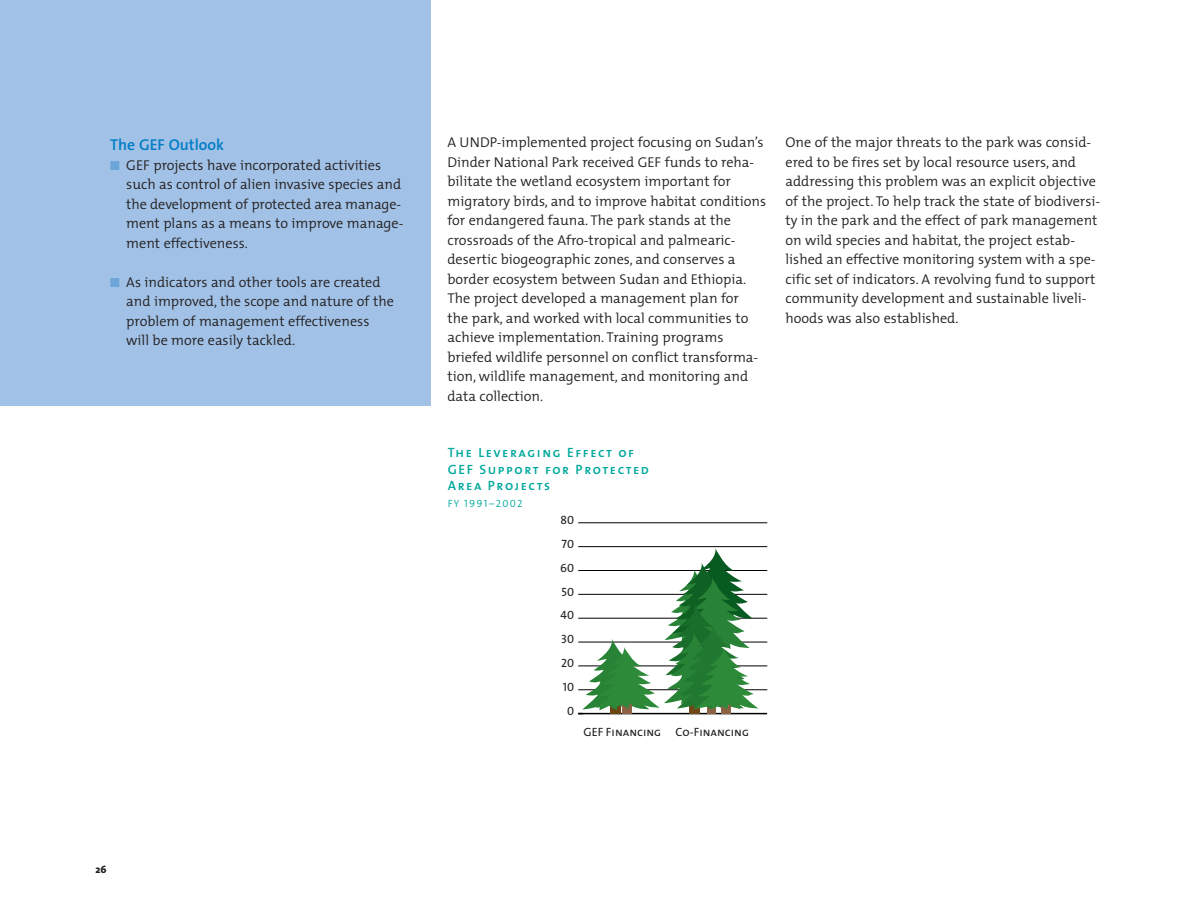
<style>
.page{position:relative;width:1188px;height:918px;background:#fff}
.page>*{position:absolute;margin:0;border:0;box-sizing:border-box;transform-origin:0 0}
.t1{font:600 15.75px "The Sans";color:#007dc5}
.t2{font:300 14.25px/19.5px "The Mix";color:#231f20}
.t3{font:13.5px/16.5px "The Mix Semi Bold Caps";letter-spacing:.115em;color:#00a99c}
.t4{font:12px "The Mix Caps";color:#231f20}
.t5{font:10.5px "The Mix Semi Light Caps";letter-spacing:.115em;color:#00a99c}
.t6{font:800 10.5px "The Mix";color:#231f20}
.s1{color:#6ba5d9}
</style>
<div class="page">
<div style="left:0;top:0;width:431px;height:406px;background:#a1c1e6"></div>
<hr style="left:578px;top:713px;width:189px;height:1px;background:#000">
<hr style="left:578px;top:689px;width:189px;height:1px;background:#000">
<hr style="left:578px;top:666px;width:189px;height:1px;background:#000">
<hr style="left:578px;top:642px;width:189px;height:1px;background:#000">
<hr style="left:578px;top:618px;width:189px;height:1px;background:#000">
<hr style="left:578px;top:594px;width:189px;height:1px;background:#000">
<hr style="left:578px;top:570px;width:189px;height:1px;background:#000">
<hr style="left:578px;top:546px;width:189px;height:1px;background:#000">
<hr style="left:578px;top:522px;width:189px;height:1px;background:#000">
<svg style="left:578px;top:548px;width:180px;height:166px"></svg>
<p class="t1" style="left:110px;top:139px;width:116px">The GEF Outlook</p>
<p class="t2" style="left:126px;top:157px;width:279px;text-indent:-16px"><span class="s1">■</span> GEF projects have incorporated activities such as control of alien invasive species and the development of protected area manage&shy;ment plans as a means to improve manage&shy;ment effectiveness.</p>
<p class="t2" style="left:126px;top:274px;width:269px;text-indent:-16px"><span class="s1">■</span> As indicators and other tools are created and improved, the scope and nature of the problem of management effectiveness will be more easily tackled.</p>
<p class="t2" style="left:448px;top:134px;width:320px">A UNDP-implemented project focusing on Sudan’s Dinder National Park received GEF funds to reha&shy;bilitate the wetland ecosystem important for migratory birds, and to improve habitat conditions for endangered fauna. The park stands at the crossroads of the Afro-tropical and palmearic&shy;desertic biogeographic zones, and conserves a border ecosystem between Sudan and Ethiopia.<br>The project developed a management plan for<br>the park, and worked with local communities to achieve implementation. Training programs briefed wildlife personnel on conflict transforma&shy;tion, wildlife management, and monitoring and data collection.</p>
<p class="t2" style="left:786px;top:134px;width:316px">One of the major threats to the park was consid&shy;ered to be fires set by local resource users, and addressing this problem was an explicit objective of the project. To help track the state of biodiversi&shy;ty in the park and the effect of park management on wild species and habitat, the project estab&shy;lished an effective monitoring system with a spe&shy;cific set of indicators. A revolving fund to support community development and sustainable liveli&shy;hoods was also established.</p>
<p class="t3" style="left:448px;top:444px;width:203px">The Leveraging Effect of<br>GEF Support for Protected<br>Area Projects</p>
<p class="t5" style="left:448px;top:497px;width:76px">FY 1991–2002</p>
<p class="t4" style="left:560px;top:513px;width:15px">80</p>
<p class="t4" style="left:562px;top:537px;width:14px">70</p>
<p class="t4" style="left:560px;top:561px;width:15px">60</p>
<p class="t4" style="left:561px;top:584px;width:14px">50</p>
<p class="t4" style="left:561px;top:608px;width:15px">40</p>
<p class="t4" style="left:561px;top:632px;width:15px">30</p>
<p class="t4" style="left:561px;top:656px;width:15px">20</p>
<p class="t4" style="left:563px;top:680px;width:13px">10</p>
<p class="t4" style="left:567px;top:704px;width:9px">0</p>
<p class="t4" style="left:584px;top:724px;width:167px">GEF Financing Co-Financing</p>
<p class="t6" style="left:95px;top:866px;width:13px">26</p>
</div>
